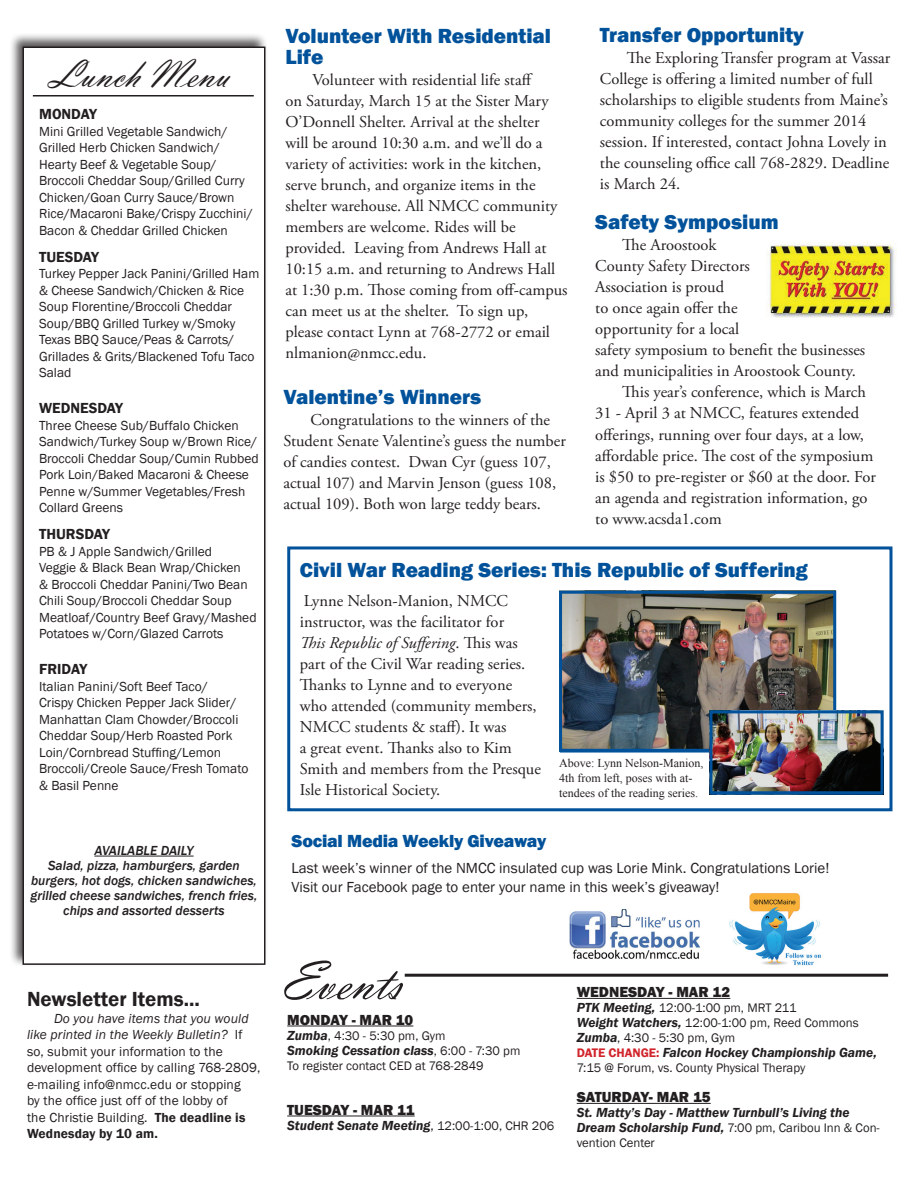
<style>
.page{position:relative;width:918px;height:1188px;background:#fff}
.page>*{position:absolute;margin:0;border:0;box-sizing:border-box;transform-origin:0 0}
.t1{font:57px "Vladimir Script";letter-spacing:-.02em;color:#231f20}
.t2{font:42px "Vladimir Script";letter-spacing:-.02em;color:#231f20}
.t3{font:800 21px/21px "Franklin Gothic";color:#01529a}
.t4{font:600 21px "Franklin Gothic";color:#231f20}
.t5{font:800 18px "Franklin Gothic";letter-spacing:-.01em;color:#01529a}
.t6{font:16.5px/21px "Adobe Garamond Pro";color:#231f20}
.t7{font:15px/19.5px "Franklin Gothic";color:#231f20}
.t8{font:800 15px "Franklin Gothic";color:#231f20}
.t9{font:600 15px "Franklin Gothic";color:#231f20}
.t10{font:13.5px/16.5px "Franklin Gothic";color:#231f20}
.t11{font:italic 600 13.5px "Franklin Gothic";color:#231f20}
.t12{font:italic 500 13.5px/15px "Franklin Gothic";color:#231f20;text-align:center}
.t13{font:12.75px/15px "Franklin Gothic";color:#231f20}
.t14{font:12px/15px "Times New Roman";color:#231f20}
.s1{font-style:italic}
.s2{font-weight:600}
.s3{font-weight:600;font-style:italic;font-size:13.5px}
.s4{font-weight:400;font-style:normal;font-size:12.75px}
.s5{font-weight:400;font-style:normal}
.s6{font-style:normal;font-size:12.75px;color:#d1232a}
</style>
<div class="page">
<div style="left:9px;top:33px;width:259px;height:935px;background:#231f20;opacity:.75"></div>
<div style="left:23px;top:47px;width:242px;height:917px;background:#fff"></div>
<div style="left:22px;top:46px;width:244px;height:919px;border:2px solid #231f20"></div>
<svg style="left:44px;top:47px;width:202px;height:2px"></svg>
<hr style="left:94px;top:856px;width:100px;height:1px;background:#231f20">
<hr style="left:33px;top:95px;width:221px;height:2px;background:#231f20">
<hr style="left:287px;top:1026px;width:126px;height:1px;background:#231f20">
<hr style="left:287px;top:1116px;width:128px;height:1px;background:#231f20">
<hr style="left:577px;top:998px;width:153px;height:1px;background:#231f20">
<hr style="left:577px;top:1103px;width:134px;height:1px;background:#231f20">
<hr style="left:405px;top:974px;width:483px;height:3px;background:#231f20">
<img style="left:569px;top:910px;width:131px;height:50px">
<img style="left:730px;top:893px;width:90px;height:73px">
<div style="left:287px;top:546px;width:605px;height:265px;border:3px solid #01529a"></div>
<img style="left:563px;top:595px;width:269px;height:153px">
<div style="left:559px;top:591px;width:277px;height:161px;border:3px solid #01529a"></div>
<img style="left:709px;top:714px;width:175px;height:81px">
<div style="left:709px;top:710px;width:175px;height:84px;border:3px solid #01529a"></div>
<img style="left:767px;top:243px;width:129px;height:75px">
<h2 class="t2" style="left:52px;top:49px;width:179px">Lunch Menu</h2>
<p class="t9" style="left:39px;top:105px;width:59px">MONDAY</p>
<p class="t10" style="left:39px;top:123px;width:215px">Mini Grilled Vegetable Sandwich/ Grilled Herb Chicken Sandwich/ Hearty Beef &amp; Vegetable Soup/ Broccoli Cheddar Soup/Grilled Curry Chicken/Goan Curry Sauce/Brown Rice/Macaroni Bake/Crispy Zucchini/ Bacon &amp; Cheddar Grilled Chicken</p>
<p class="t9" style="left:39px;top:248px;width:61px">TUESDAY</p>
<p class="t10" style="left:39px;top:266px;width:222px">Turkey Pepper Jack Panini/Grilled Ham &amp; Cheese Sandwich/Chicken &amp; Rice<br>Soup Florentine/Broccoli Cheddar<br>Soup/BBQ Grilled Turkey w/Smoky<br>Texas BBQ Sauce/Peas &amp; Carrots/<br>Grillades &amp; Grits/Blackened Tofu Taco<br>Salad</p>
<p class="t9" style="left:39px;top:399px;width:85px">WEDNESDAY</p>
<p class="t10" style="left:39px;top:417px;width:221px">Three Cheese Sub/Buffalo Chicken<br>Sandwich/Turkey Soup w/Brown Rice/<br>Broccoli Cheddar Soup/Cumin Rubbed<br>Pork Loin/Baked Macaroni &amp; Cheese<br>Penne w/Summer Vegetables/Fresh<br>Collard Greens</p>
<p class="t9" style="left:39px;top:525px;width:72px">THURSDAY</p>
<p class="t10" style="left:39px;top:543px;width:219px">PB &amp; J Apple Sandwich/Grilled<br>Veggie &amp; Black Bean Wrap/Chicken<br>&amp; Broccoli Cheddar Panini/Two Bean Chili Soup/Broccoli Cheddar Soup Meatloaf/Country Beef Gravy/Mashed Potatoes w/Corn/Glazed Carrots</p>
<p class="t9" style="left:39px;top:660px;width:18px">Friday</p>
<p class="t10" style="left:39px;top:678px;width:211px">Italian Panini/Soft Beef Taco/<br>Crispy Chicken Pepper Jack Slider/<br>Manhattan Clam Chowder/Broccoli<br>Cheddar Soup/Herb Roasted Pork<br>Loin/Cornbread Stuffing/Lemon<br>Broccoli/Creole Sauce/Fresh Tomato &amp; Basil Penne</p>
<p class="t12" style="left:31px;top:843px;width:228px">AVAILABLE DAILY<br>Salad, pizza, hamburgers, garden burgers, hot dogs, chicken sandwiches, grilled cheese sandwiches, french fries, chips and assorted desserts</p>
<p class="t4" style="left:27px;top:986px;width:174px">Newsletter Items...</p>
<p class="t10" style="left:27px;top:1010px;width:235px;text-indent:27px"><span class="s1">Do you have items that you would like printed in the Weekly Bulletin?</span> If so, submit your information to the development office by calling 768-2809, e-mailing info@nmcc.edu or stopping<br>by the office just off of the lobby of<br>the Christie Building. <span class="s2">The deadline is Wednesday by 10 am.</span></p>
<p class="t3" style="left:285px;top:25px;width:267px">Volunteer With Residential<br>Life</p>
<p class="t6" style="left:285px;top:69px;width:284px;text-indent:27px">Volunteer with residential life staff<br>on Saturday, March 15 at the Sister Mary O’Donnell Shelter. Arrival at the shelter<br>will be around 10:30 a.m. and we’ll do a variety of activities: work in the kitchen, serve brunch, and organize items in the shelter warehouse. All NMCC community members are welcome. Rides will be provided. Leaving from Andrews Hall at 10:15 a.m. and returning to Andrews Hall at 1:30 p.m. Those coming from off-campus can meet us at the shelter. To sign up, please contact Lynn at 768-2772 or email nlmanion@nmcc.edu.</p>
<p class="t3" style="left:283px;top:386px;width:200px">Valentine’s Winners</p>
<p class="t6" style="left:283px;top:409px;width:284px;text-indent:27px">Congratulations to the winners of the Student Senate Valentine’s guess the number of candies contest. Dwan Cyr (guess 107, actual 107) and Marvin Jenson (guess 108, actual 109). Both won large teddy bears.</p>
<p class="t3" style="left:600px;top:24px;width:206px">Transfer Opportunity</p>
<p class="t6" style="left:600px;top:48px;width:292px;text-indent:27px">The Exploring Transfer program at Vassar College is offering a limited number of full scholarships to eligible students from Maine’s community colleges for the summer 2014 session. If interested, contact Johna Lovely in the counseling office call 768-2829. Deadline is March 24.</p>
<p class="t3" style="left:595px;top:212px;width:185px">Safety Symposium</p>
<p class="t6" style="left:622px;top:235px;width:96px">The Aroostook</p>
<p class="t6" style="left:595px;top:256px;width:156px">County Safety Directors</p>
<p class="t6" style="left:595px;top:277px;width:130px">Association is proud</p>
<p class="t6" style="left:595px;top:298px;width:144px">to once again offer the</p>
<p class="t6" style="left:595px;top:319px;width:145px">opportunity for a local</p>
<p class="t6" style="left:595px;top:340px;width:271px">safety symposium to benefit the businesses</p>
<p class="t6" style="left:595px;top:361px;width:262px">and municipalities in Aroostook County.</p>
<p class="t6" style="left:622px;top:382px;width:245px">This year’s conference, which is March</p>
<p class="t6" style="left:595px;top:403px;width:265px">31 - April 3 at NMCC, features extended</p>
<p class="t6" style="left:595px;top:424px;width:270px">offerings, running over four days, at a low,</p>
<p class="t6" style="left:595px;top:445px;width:280px">affordable price. The cost of the symposium</p>
<p class="t6" style="left:595px;top:466px;width:282px">is $50 to pre-register or $60 at the door. For</p>
<p class="t6" style="left:595px;top:487px;width:274px">an agenda and registration information, go</p>
<p class="t6" style="left:595px;top:508px;width:128px">to www.acsda1.com</p>
<p class="t3" style="left:300px;top:560px;width:510px">Civil War Reading Series: This Republic of Suffering</p>
<p class="t6" style="left:300px;top:591px;width:243px">Lynne Nelson-Manion, NMCC instructor, was the facilitator for<br><span class="s1">This Republic of Suffering</span>. This was part of the Civil War reading series.<br>Thanks to Lynne and to everyone who attended (community members,<br>NMCC students &amp; staff). It was<br>a great event. Thanks also to Kim<br>Smith and members from the Presque<br>Isle Historical Society.</p>
<p class="t14" style="left:559px;top:756px;width:146px">Above: Lynn Nelson-Manion,<br>4th from left, poses with at&shy;tendees of the reading series.</p>
<p class="t5" style="left:292px;top:830px;width:256px">Social Media Weekly Giveaway</p>
<p class="t7" style="left:292px;top:858px;width:539px">Last week’s winner of the NMCC insulated cup was Lorie Mink. Congratulations Lorie!<br>Visit our Facebook page to enter your name in this week’s giveaway!</p>
<h1 class="t1" style="left:281px;top:948px;width:123px">Events</h1>
<p class="t8" style="left:287px;top:1010px;width:128px">Monday - MAR 10</p>
<p class="t13" style="left:287px;top:1028px;width:160px"><span class="s3">Zumba</span>, 4:30 - 5:30 pm, Gym</p>
<p class="t11" style="left:287px;top:1042px;width:235px">Smoking Cessation class<span class="s4">, 6:00 - 7:30 pm</span></p>
<p class="t13" style="left:287px;top:1058px;width:198px">To register contact CED at 768-2849</p>
<p class="t8" style="left:287px;top:1100px;width:129px">Tuesday - Mar 11</p>
<p class="t11" style="left:287px;top:1117px;width:269px">Student Senate Meeting<span class="s5">,</span> <span class="s4">12:00-1:00, CHR 206</span></p>
<p class="t8" style="left:577px;top:983px;width:155px">Wednesday - Mar 12</p>
<p class="t13" style="left:577px;top:1001px;width:283px"><span class="s3">PTK Meeting,</span> 12:00-1:00 pm, MRT 211<br><span class="s3">Weight Watchers,</span> 12:00-1:00 pm, Reed Commons<br><span class="s3">Zumba</span>, 4:30 - 5:30 pm, Gym</p>
<p class="t11" style="left:577px;top:1044px;width:302px"><span class="s6">DATE CHANGE:</span> Falcon Hockey Championship Game,</p>
<p class="t13" style="left:577px;top:1061px;width:230px">7:15 @ Forum, vs. County Physical Therapy</p>
<p class="t8" style="left:577px;top:1088px;width:135px">SATURDAY- Mar 15</p>
<p class="t11" style="left:577px;top:1104px;width:274px">St. Matty’s Day - Matthew Turnbull’s Living the</p>
<p class="t13" style="left:577px;top:1121px;width:305px"><span class="s3">Dream Scholarship Fund,</span> 7:00 pm, Caribou Inn &amp; Con&shy;vention Center</p>
</div>
